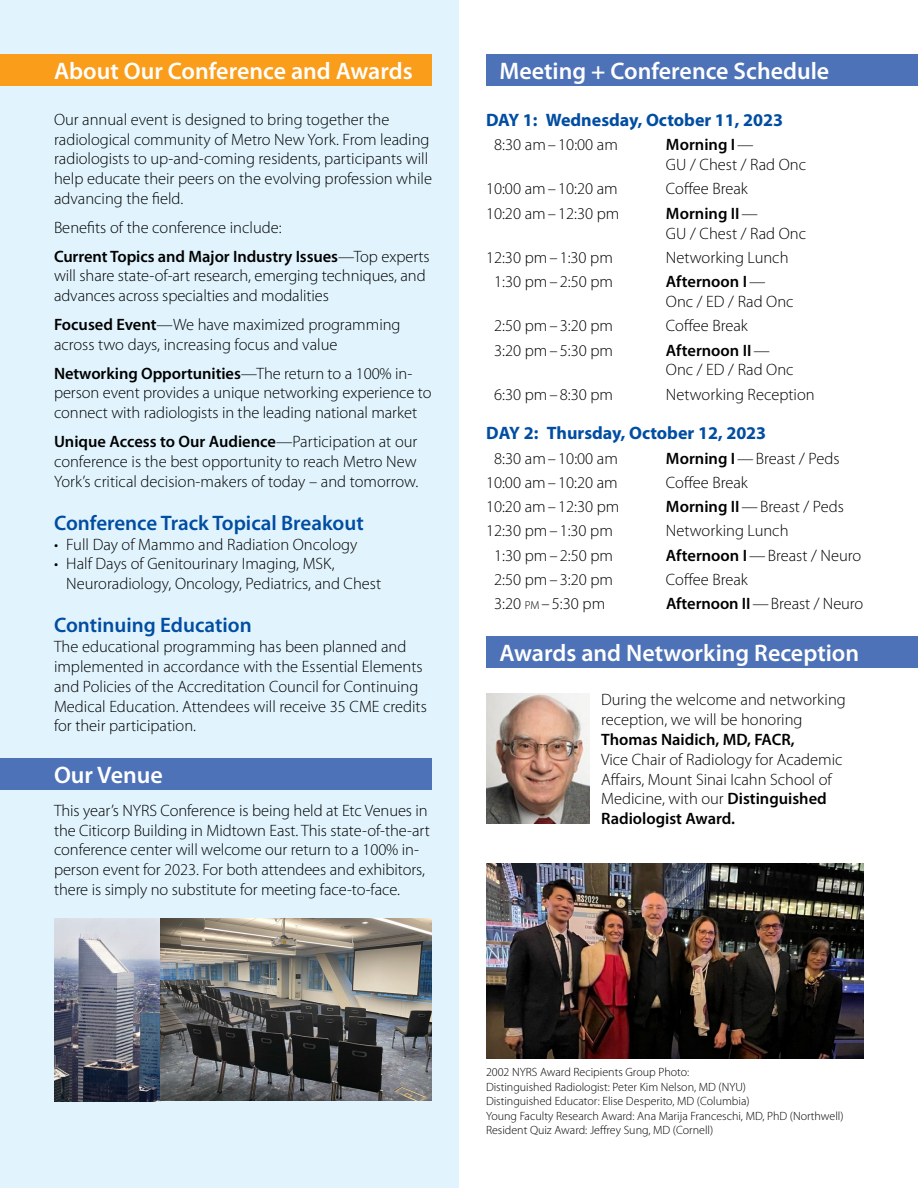
<style>
.page{position:relative;width:918px;height:1188px;background:#fff}
.page>*{position:absolute;margin:0;border:0;box-sizing:border-box;transform-origin:0 0}
.t1{font:600 24px "Myriad Pro";color:#fff}
.t2{font:600 21px "Myriad Pro";color:#014da2}
.t3{font:700 18px "Myriad Pro";color:#014da2}
.t4{font:300 16.5px/19.8px "Myriad Pro";color:#000}
.t5{font:600 16.5px "Myriad Pro";color:#000}
.t6{font:300 12px/14.4px "Myriad Pro";color:#000}
.s1{font-weight:600}
.s2{font-size:11.55px}
</style>
<div class="page">
<div style="left:0;top:0;width:459px;height:1188px;background:#e1f4fd"></div>
<img style="left:54px;top:918px;width:378px;height:184px">
<div style="left:0;top:54px;width:432px;height:32px;background:#f99d1b"></div>
<div style="left:486px;top:636px;width:432px;height:32px;background:#4d72b8"></div>
<div style="left:0;top:758px;width:432px;height:32px;background:#4d72b8"></div>
<div style="left:486px;top:54px;width:432px;height:32px;background:#4d72b8"></div>
<img style="left:486px;top:864px;width:378px;height:194px">
<img style="left:486px;top:693px;width:103px;height:130px">
<h1 class="t1" style="left:54px;top:55px;width:360px">About Our Conference and Awards</h1>
<p class="t4" style="left:54px;top:110px;width:380px">Our annual event is designed to bring together the radiological community of Metro New York. From leading radiologists to up-and-coming residents, participants will help educate their peers on the evolving profession while advancing the field.</p>
<p class="t4" style="left:54px;top:213px;width:377px;line-height:28.8px">Benefits of the conference include:<br><span class="s1">Current Topics and Major Industry Issues</span>—Top experts</p>
<p class="t4" style="left:54px;top:266px;width:373px">will share state-of-art research, emerging techniques, and advances across specialties and modalities</p>
<p class="t4" style="left:54px;top:315px;width:348px"><span class="s1">Focused Event</span>—We have maximized programming across two days, increasing focus and value</p>
<p class="t4" style="left:54px;top:364px;width:379px"><span class="s1">Networking Opportunities</span>—The return to a 100% in&shy;person event provides a unique networking experience to connect with radiologists in the leading national market</p>
<p class="t4" style="left:54px;top:432px;width:366px;text-align:justify"><span class="s1">Unique Access to Our Audience</span>—Participation at our conference is the best opportunity to reach Metro New York’s critical decision-makers of today – and tomorrow.</p>
<p class="t2" style="left:54px;top:509px;width:311px">Conference Track Topical Breakout</p>
<p class="t4" style="left:54px;top:535px;width:305px">• Full Day of Mammo and Radiation Oncology</p>
<p class="t4" style="left:66px;top:554px;width:316px;text-indent:-12px">• Half Days of Genitourinary Imaging, MSK,<br>Neuroradiology, Oncology, Pediatrics, and Chest</p>
<p class="t2" style="left:54px;top:612px;width:199px">Continuing Education</p>
<p class="t4" style="left:54px;top:637px;width:374px">The educational programming has been planned and implemented in accordance with the Essential Elements and Policies of the Accreditation Council for Continuing Medical Education. Attendees will receive 35 CME credits for their participation.</p>
<h1 class="t1" style="left:54px;top:760px;width:110px">Our Venue</h1>
<p class="t4" style="left:54px;top:801px;width:377px">This year’s NYRS Conference is being held at Etc Venues in the Citicorp Building in Midtown East. This state-of-the-art conference center will welcome our return to a 100% in&shy;person event for 2023. For both attendees and exhibitors, there is simply no substitute for meeting face-to-face.</p>
<h1 class="t1" style="left:500px;top:55px;width:331px">Meeting + Conference Schedule</h1>
<p class="t3" style="left:486px;top:110px;width:299px">DAY 1: Wednesday, October 11, 2023</p>
<p class="t4" style="left:494px;top:135px;width:125px">8:30 am–10:00 am</p>
<p class="t4" style="left:666px;top:135px;width:142px"><span class="s1">Morning I</span>—<br>GU / Chest / Rad Onc</p>
<p class="t4" style="left:486px;top:179px;width:133px">10:00 am–10:20 am</p>
<p class="t4" style="left:666px;top:179px;width:83px">Coffee Break</p>
<p class="t4" style="left:486px;top:204px;width:135px">10:20 am–12:30 pm</p>
<p class="t4" style="left:666px;top:204px;width:142px"><span class="s1">Morning II</span>—<br>GU / Chest / Rad Onc</p>
<p class="t4" style="left:486px;top:248px;width:128px">12:30 pm– 1:30 pm</p>
<p class="t4" style="left:666px;top:248px;width:124px">Networking Lunch</p>
<p class="t4" style="left:494px;top:272px;width:120px">1:30 pm–2:50 pm</p>
<p class="t4" style="left:666px;top:272px;width:129px"><span class="s1">Afternoon I</span>—<br>Onc / ED / Rad Onc</p>
<p class="t4" style="left:494px;top:316px;width:120px">2:50 pm–3:20 pm</p>
<p class="t4" style="left:666px;top:316px;width:83px">Coffee Break</p>
<p class="t4" style="left:494px;top:340px;width:120px">3:20 pm–5:30 pm</p>
<p class="t4" style="left:666px;top:340px;width:129px"><span class="s1">Afternoon II</span>—<br>Onc / ED / Rad Onc</p>
<p class="t4" style="left:494px;top:385px;width:120px">6:30 pm–8:30 pm</p>
<p class="t4" style="left:666px;top:385px;width:150px">Networking Reception</p>
<p class="t3" style="left:486px;top:423px;width:282px">DAY 2: Thursday, October 12, 2023</p>
<p class="t4" style="left:494px;top:448px;width:125px">8:30 am–10:00 am</p>
<p class="t4" style="left:666px;top:448px;width:175px"><span class="s1">Morning I</span>—Breast / Peds</p>
<p class="t4" style="left:486px;top:473px;width:133px">10:00 am–10:20 am</p>
<p class="t4" style="left:666px;top:473px;width:83px">Coffee Break</p>
<p class="t4" style="left:486px;top:497px;width:135px">10:20 am–12:30 pm</p>
<p class="t4" style="left:666px;top:497px;width:179px"><span class="s1">Morning II</span>—Breast / Peds</p>
<p class="t4" style="left:486px;top:521px;width:128px">12:30 pm– 1:30 pm</p>
<p class="t4" style="left:666px;top:521px;width:124px">Networking Lunch</p>
<p class="t4" style="left:494px;top:546px;width:120px">1:30 pm–2:50 pm</p>
<p class="t4" style="left:666px;top:546px;width:197px"><span class="s1">Afternoon I</span>—Breast / Neuro</p>
<p class="t4" style="left:494px;top:570px;width:120px">2:50 pm–3:20 pm</p>
<p class="t4" style="left:666px;top:570px;width:83px">Coffee Break</p>
<p class="t4" style="left:494px;top:594px;width:112px">3:20 <span class="s2">pm</span> –5:30 pm</p>
<p class="t4" style="left:666px;top:594px;width:199px"><span class="s1">Afternoon II</span>—Breast / Neuro</p>
<h1 class="t1" style="left:500px;top:638px;width:361px">Awards and Networking Reception</h1>
<p class="t4" style="left:601px;top:690px;width:246px">During the welcome and networking reception, we will be honoring</p>
<p class="t5" style="left:601px;top:729px;width:195px">Thomas Naidich, MD, FACR,</p>
<p class="t4" style="left:601px;top:750px;width:243px">Vice Chair of Radiology for Academic<br>Affairs, Mount Sinai Icahn School of<br>Medicine, with our <span class="s1">Distinguished<br>Radiologist Award.</span></p>
<p class="t6" style="left:486px;top:1065px;width:359px">2002 NYRS Award Recipients Group Photo:<br>Distinguished Radiologist: Peter Kim Nelson, MD (NYU)<br>Distinguished Educator: Elise Desperito, MD (Columbia)<br>Young Faculty Research Award: Ana Marija Franceschi, MD, PhD (Northwell)<br>Resident Quiz Award: Jeffrey Sung, MD (Cornell)</p>
</div>
